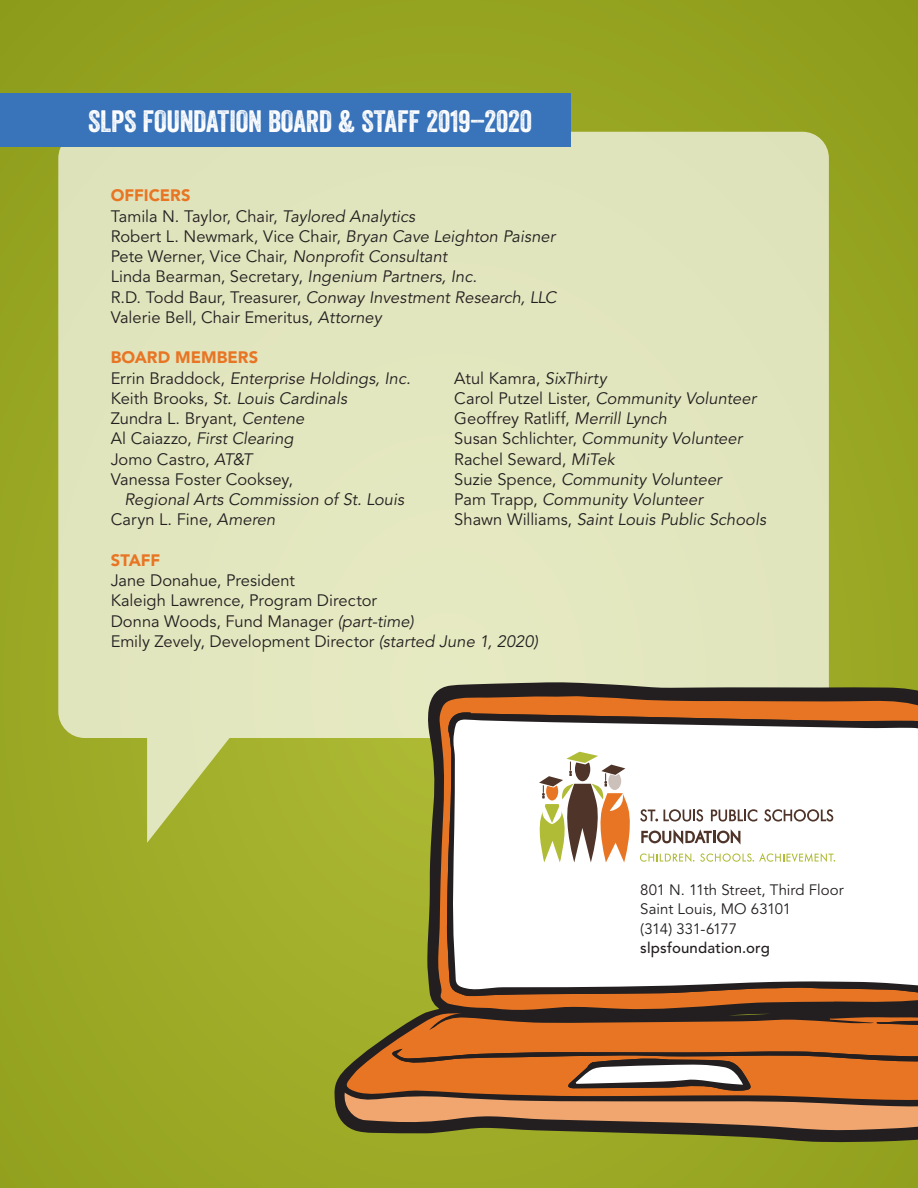
<style>
.page{position:relative;width:918px;height:1188px;background:#97a623}
.page>*{position:absolute;margin:0;border:0;box-sizing:border-box;transform-origin:0 0}
.t1{font:30px "Veneer";letter-spacing:-.005em;color:#fff}
.body_-regular{font:16.5px "Avenir";color:#231f20}
.body_-regular-2{font:italic 16.5px/20.2px "Avenir";color:#231f20}
.body_-regular-3{font:900 16.5px "Avenir";color:#e87524}
.t2{font:15px "Avenir";color:#231f20}
.t3{font:500 15px "Avenir";letter-spacing:.01em;color:#231f20}
.t4{font:15px "Avenir";letter-spacing:-.04em;color:#231f20}
.s1{font-style:italic}
.s2{font-style:normal}
</style>
<div class="page">
<div style="left:58px;top:132px;width:771px;height:606px;background:#e2e6be;border-radius:26px"></div>
<svg style="left:147px;top:738px;width:104px;height:105px"></svg>
<div style="left:0;top:93px;width:571px;height:54px;background:#3973ba"></div>
<svg style="left:332px;top:679px;width:586px;height:464px"></svg>
<svg style="left:346px;top:1013px;width:572px;height:8px;background:#4b3b21"></svg>
<svg style="left:437px;top:696px;width:481px;height:314px;background:#a95922"></svg>
<svg style="left:447px;top:712px;width:471px;height:284px;background:#9a5222"></svg>
<svg style="left:343px;top:1021px;width:575px;height:109px;background:#be733a"></svg>
<div style="left:452px;top:720px;width:466px;height:270px;background:#fff"></div>
<svg style="left:537px;top:752px;width:97px;height:110px;background:#ccb698"></svg>
<svg style="left:641px;top:829px;width:99px;height:16px;background:#bbb0ac"></svg>
<svg style="left:640px;top:809px;width:63px;height:13px"></svg>
<svg style="left:711px;top:809px;width:46px;height:13px"></svg>
<svg style="left:764px;top:809px;width:69px;height:13px"></svg>
<svg style="left:640px;top:853px;width:54px;height:9px"></svg>
<svg style="left:700px;top:853px;width:135px;height:9px"></svg>
<p class="t1" style="left:88px;top:102px;width:446px">SLPS FOUNDATION BOARD &amp; STAFF 2019–2020</p>
<p class="body_-regular-3" style="left:111px;top:186px;width:81px">OFFICERS</p>
<p class="body_-regular" style="left:111px;top:206px;width:306px">Tamila N. Taylor, Chair, <span class="s1">Taylored Analytics</span></p>
<p class="body_-regular" style="left:111px;top:227px;width:446px">Robert L. Newmark, Vice Chair, <span class="s1">Bryan Cave Leighton Paisner</span></p>
<p class="body_-regular" style="left:111px;top:247px;width:338px">Pete Werner, Vice Chair, <span class="s1">Nonprofit Consultant</span></p>
<p class="body_-regular" style="left:111px;top:267px;width:368px">Linda Bearman, Secretary, <span class="s1">Ingenium Partners, Inc.</span></p>
<p class="body_-regular-2" style="left:111px;top:287px;width:447px"><span class="s2">R.D. Todd Baur, Treasurer,</span> Conway Investment Research, LLC</p>
<p class="body_-regular" style="left:111px;top:308px;width:272px">Valerie Bell, Chair Emeritus, <span class="s1">Attorney</span></p>
<p class="body_-regular-3" style="left:111px;top:348px;width:149px">BOARD MEMBERS</p>
<p class="body_-regular-2" style="left:111px;top:368px;width:302px"><span class="s2">Errin Braddock,</span> Enterprise Holdings, Inc.</p>
<p class="body_-regular-2" style="left:111px;top:388px;width:238px"><span class="s2">Keith Brooks,</span> St. Louis Cardinals</p>
<p class="body_-regular" style="left:111px;top:409px;width:195px">Zundra L. Bryant, <span class="s1">Centene</span></p>
<p class="body_-regular-2" style="left:111px;top:429px;width:184px"><span class="s2">Al Caiazzo,</span> First Clearing</p>
<p class="body_-regular" style="left:111px;top:449px;width:143px">Jomo Castro, <span class="s1">AT&amp;T</span></p>
<p class="body_-regular-2" style="left:124px;top:469px;width:281px;text-indent:-14px"><span class="s2">Vanessa Foster Cooksey,<br></span>Regional Arts Commission of St. Louis</p>
<p class="body_-regular" style="left:111px;top:510px;width:166px">Caryn L. Fine, <span class="s1">Ameren</span></p>
<p class="body_-regular" style="left:454px;top:368px;width:154px">Atul Kamra, <span class="s1">SixThirty</span></p>
<p class="body_-regular" style="left:454px;top:389px;width:303px">Carol Putzel Lister, <span class="s1">Community Volunteer</span></p>
<p class="body_-regular" style="left:454px;top:409px;width:214px">Geoffrey Ratliff, <span class="s1">Merrill Lynch</span></p>
<p class="body_-regular-2" style="left:454px;top:429px;width:290px"><span class="s2">Susan Schlichter,</span> Community Volunteer</p>
<p class="body_-regular" style="left:454px;top:449px;width:162px">Rachel Seward, <span class="s1">MiTek</span></p>
<p class="body_-regular-2" style="left:454px;top:469px;width:269px"><span class="s2">Suzie Spence,</span> Community Volunteer</p>
<p class="body_-regular-2" style="left:454px;top:490px;width:250px"><span class="s2">Pam Trapp,</span> Community Volunteer</p>
<p class="body_-regular-2" style="left:454px;top:510px;width:313px"><span class="s2">Shawn Williams,</span> Saint Louis Public Schools</p>
<p class="body_-regular-3" style="left:111px;top:550px;width:51px">STAFF</p>
<p class="body_-regular" style="left:111px;top:571px;width:186px">Jane Donahue, President</p>
<p class="body_-regular" style="left:111px;top:591px;width:268px">Kaleigh Lawrence, Program Director</p>
<p class="body_-regular" style="left:111px;top:611px;width:305px">Donna Woods, Fund Manager <span class="s1">(part-time)</span></p>
<p class="body_-regular" style="left:111px;top:632px;width:429px">Emily Zevely, Development Director <span class="s1">(started June 1, 2020)</span></p>
<p class="t2" style="left:640px;top:881px;width:205px">801 N. 11th Street, Third Floor</p>
<p class="t2" style="left:640px;top:900px;width:152px">Saint Louis, MO 63101</p>
<p class="t4" style="left:640px;top:920px;width:98px">(314) 331-6177</p>
<p class="t3" style="left:640px;top:939px;width:131px">slpsfoundation.org</p>
</div>
